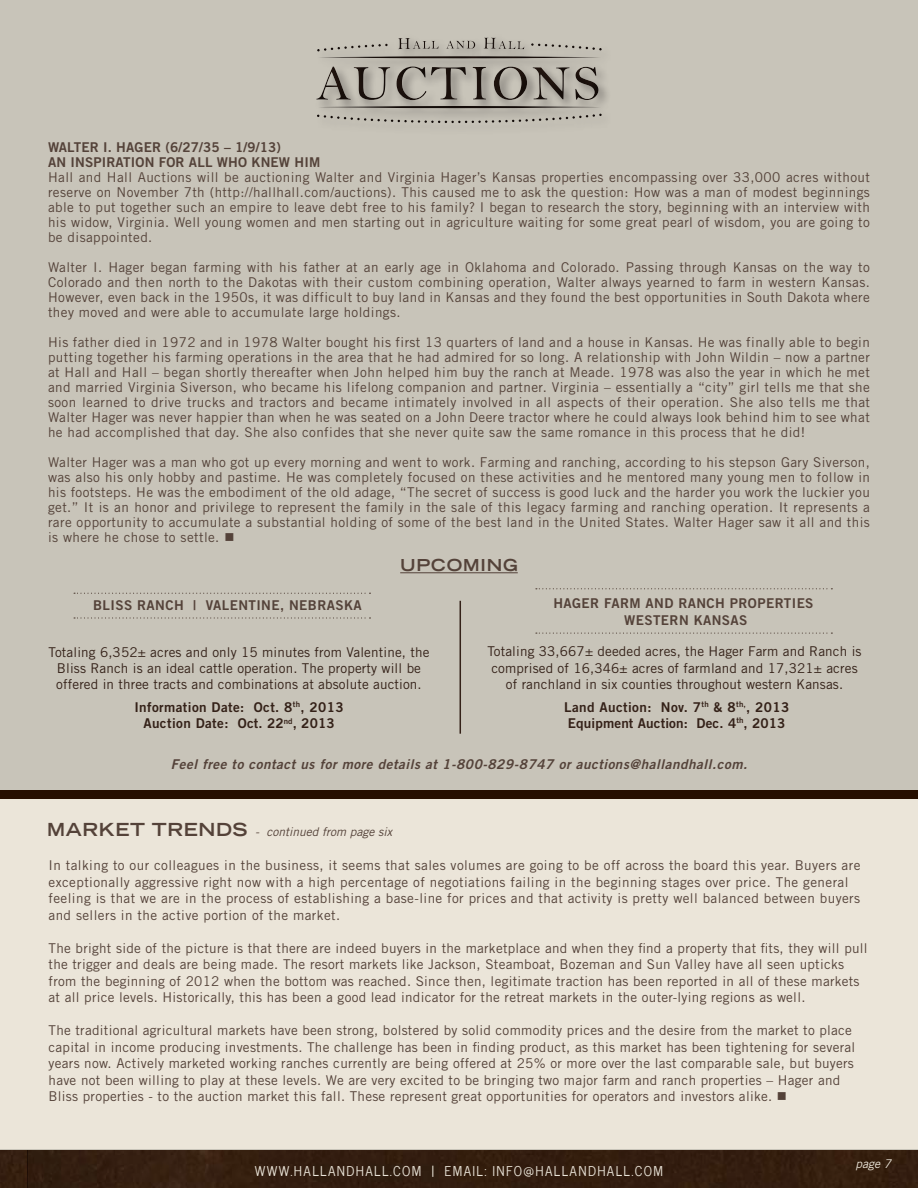
<style>
.page{position:relative;width:918px;height:1188px;background:#fff}
.page>*{position:absolute;margin:0;border:0;box-sizing:border-box;transform-origin:0 0}
.t1{font:700 expanded 18px "Trade Gothic LT Std";letter-spacing:.03em;color:#544239}
.t2{font:700 expanded 16.5px "Trade Gothic LT Std";letter-spacing:.05em;color:#544239}
.t3{font:13.5px/15px "Trade Gothic LT Std";letter-spacing:.02em;color:#544239;text-align:justify}
.t4{font:13.5px/16.2px "Trade Gothic LT Std";letter-spacing:.01em;color:#342118;text-align:center}
.t5{font:13.5px/16.5px "Trade Gothic LT Std Bd 2";letter-spacing:.03em;color:#544239;text-align:center}
.t6{font:13.5px "Trade Gothic LT Std Bd 2 Obl";letter-spacing:.04em;color:#544239}
.t7{font:13.5px/16.2px "Trade Gothic LT Std Bd 2";letter-spacing:.01em;color:#342118}
.t8{font:13.5px/16.2px "Trade Gothic LT Std Bd 2";letter-spacing:.03em;color:#342118;text-align:center}
.t9{font:13.5px "News Cycle";letter-spacing:.1em;color:#ebe5d9}
.t10{font:13.5px/15px "Trade Gothic LT Std Bd 2";letter-spacing:.01em;color:#544239}
.t11{font:italic 12px "Trade Gothic LT Std";color:#544239}
.t12{font:italic 12px "Trade Gothic LT Std";color:#ebe5d9}
</style>
<div class="page">
<div style="left:28px;top:1149px;width:890px;height:39px;background:#341e10"></div>
<svg style="left:27px;top:1149px;width:1px;height:39px"></svg>
<div style="left:0;top:1148px;width:27px;height:40px;background:#362010"></div>
<div style="left:0;top:0;width:918px;height:1149px;background:#c8c4b9"></div>
<div style="left:292px;top:37px;width:336px;height:110px;background:#231f20;opacity:.75"></div>
<svg style="left:74px;top:593px;width:296px;height:1px"></svg>
<svg style="left:74px;top:617px;width:296px;height:2px"></svg>
<svg style="left:536px;top:588px;width:296px;height:1px"></svg>
<svg style="left:536px;top:633px;width:296px;height:1px"></svg>
<hr style="left:460px;top:601px;width:1px;height:133px;background:#342118">
<div style="left:0;top:791px;width:918px;height:358px;background:#ebe5d9"></div>
<div style="left:0;top:791px;width:918px;height:8px;background:#260f00"></div>
<hr style="left:400px;top:572px;width:118px;height:1px;background:#544239">
<p class="t10" style="left:48px;top:140px;width:234px;text-indent:117px">(6/27/35 – 1/9/13)<br>AN INSPIRATION FOR</p>
<p class="t5" style="left:48px;top:139px;width:88px">WALTER I. HAGER</p>
<p class="t10" style="left:189px;top:155px;width:133px">ALL WHO KNEW HIM</p>
<p class="t3" style="left:48px;top:170px;width:823px">Hall and Hall Auctions will be auctioning Walter and Virginia Hager’s Kansas properties encompassing over 33,000 acres without reserve on November 7th (http://hallhall.com/auctions). This caused me to ask the question: How was a man of modest beginnings able to put together such an empire to leave debt free to his family? I began to research the story, beginning with an interview with his widow, Virginia. Well young women and men starting out in agriculture waiting for some great pearl of wisdom, you are going to be disappointed.</p>
<p class="t3" style="left:48px;top:260px;width:823px">Walter I. Hager began farming with his father at an early age in Oklahoma and Colorado. Passing through Kansas on the way to Colorado and then north to the Dakotas with their custom combining operation, Walter always yearned to farm in western Kansas.<br>However, even back in the 1950s, it was difficult to buy land in Kansas and they found the best opportunities in South Dakota where they moved and were able to accumulate large holdings.</p>
<p class="t3" style="left:48px;top:335px;width:823px">His father died in 1972 and in 1978 Walter bought his first 13 quarters of land and a house in Kansas. He was finally able to begin putting together his farming operations in the area that he had admired for so long. A relationship with John Wildin – now a partner at Hall and Hall – began shortly thereafter when John helped him buy the ranch at Meade. 1978 was also the year in which he met and married Virginia Siverson, who became his lifelong companion and partner. Virginia – essentially a “city” girl tells me that she soon learned to drive trucks and tractors and became intimately involved in all aspects of their operation. She also tells me that Walter Hager was never happier than when he was seated on a John Deere tractor where he could always look behind him to see what he had accomplished that day. She also confides that she never quite saw the same romance in this process that he did!</p>
<p class="t3" style="left:48px;top:455px;width:823px">Walter Hager was a man who got up every morning and went to work. Farming and ranching, according to his stepson Gary Siverson, was also his only hobby and pastime. He was completely focused on these activities and he mentored many young men to follow in his footsteps. He was the embodiment of the old adage, “The secret of success is good luck and the harder you work the luckier you get.” It is an honor and privilege to represent the family in the sale of this legacy farming and ranching operation. It represents a rare opportunity to accumulate a substantial holding of some of the best land in the United States. Walter Hager saw it all and this is where he chose to settle. ■</p>
<p class="t2" style="left:400px;top:554px;width:115px">UPCOMING</p>
<p class="t5" style="left:93px;top:596px;width:18px">BLISS</p>
<p class="t5" style="left:137px;top:596px;width:38px">RANCH</p>
<p class="t5" style="left:193px;top:596px;width:170px">| VALENTI NE, N EBRASKA</p>
<p class="t5" style="left:553px;top:595px;width:260px">HAGER FARM AND RANCH PROPERTI ES<br>WESTERN KANSAS</p>
<p class="t4" style="left:487px;top:643px;width:376px">Totaling 33,667± deeded acres, the Hager Farm and Ranch is comprised of 16,346± acres of farmland and 17,321± acres of ranchland in six counties throughout western Kansas.</p>
<p class="t7" style="left:564px;top:699px;width:227px">LAND AUCTION: NOV. 7<sup>TH</sup> &amp; 8<sup>TH,</sup>, 2013<br>EQUIPMENT AUCTION: DEC. 4<sup>TH</sup>, 2013</p>
<p class="t4" style="left:49px;top:644px;width:382px">Totaling 6,352± acres and only 15 minutes from Valentine, the<br>Bliss Ranch is an ideal cattle operation. The property will be offered in three tracts and combinations at absolute auction.</p>
<p class="t8" style="left:134px;top:699px;width:211px">INFORMATION DATE: OCT. 8<sup>TH</sup>, 2013<br>AUCTION DATE: OCT. 22<sup>ND</sup>, 2013</p>
<p class="t6" style="left:171px;top:756px;width:578px">Feel free to contact us for more details at 1-800-829-8747 or auctions@hallandhall.com.</p>
<h1 class="t1" style="left:47px;top:818px;width:185px">MARKET TRENDS</h1>
<p class="t11" style="left:255px;top:824px;width:138px">- continued from page six</p>
<p class="t3" style="left:49px;top:857px;width:813px;line-height:16.5px;text-align:left">In talking to our colleagues in the business, it seems that sales volumes are going to be off across the board this year. Buyers are exceptionally aggressive right now with a high percentage of negotiations failing in the beginning stages over price. The general feeling is that we are in the process of establishing a base-line for prices and that activity is pretty well balanced between buyers and sellers in the active portion of the market.</p>
<p class="t3" style="left:49px;top:940px;width:821px;line-height:16.5px;text-align:left">The bright side of the picture is that there are indeed buyers in the marketplace and when they find a property that fits, they will pull the trigger and deals are being made. The resort markets like Jackson, Steamboat, Bozeman and Sun Valley have all seen upticks from the beginning of 2012 when the bottom was reached. Since then, legitimate traction has been reported in all of these markets at all price levels. Historically, this has been a good lead indicator for the retreat markets in the outer-lying regions as well.</p>
<p class="t3" style="left:49px;top:1022px;width:808px;line-height:16.5px;text-align:left">The traditional agricultural markets have been strong, bolstered by solid commodity prices and the desire from the market to place capital in income producing investments. The challenge has been in finding product, as this market has been tightening for several years now. Actively marketed working ranches currently are being offered at 25% or more over the last comparable sale, but buyers have not been willing to play at these levels. We are very excited to be bringing two major farm and ranch properties – Hager and Bliss properties - to the auction market this fall. These represent great opportunities for operators and investors alike. ■</p>
<p class="t9" style="left:255px;top:1159px;width:58px">WWW.HALLAN</p>
<p class="t9" style="left:346px;top:1159px;width:57px">DHALL.COM</p>
<p class="t9" style="left:432px;top:1159px;width:22px">| EMAIL</p>
<p class="t9" style="left:484px;top:1159px;width:17px">: INFO</p>
<p class="t9" style="left:524px;top:1159px;width:31px">@HALLAN</p>
<p class="t9" style="left:588px;top:1159px;width:57px">DHALL.COM</p>
<p class="t12" style="left:855px;top:1156px;width:37px">page 7</p>
</div>
